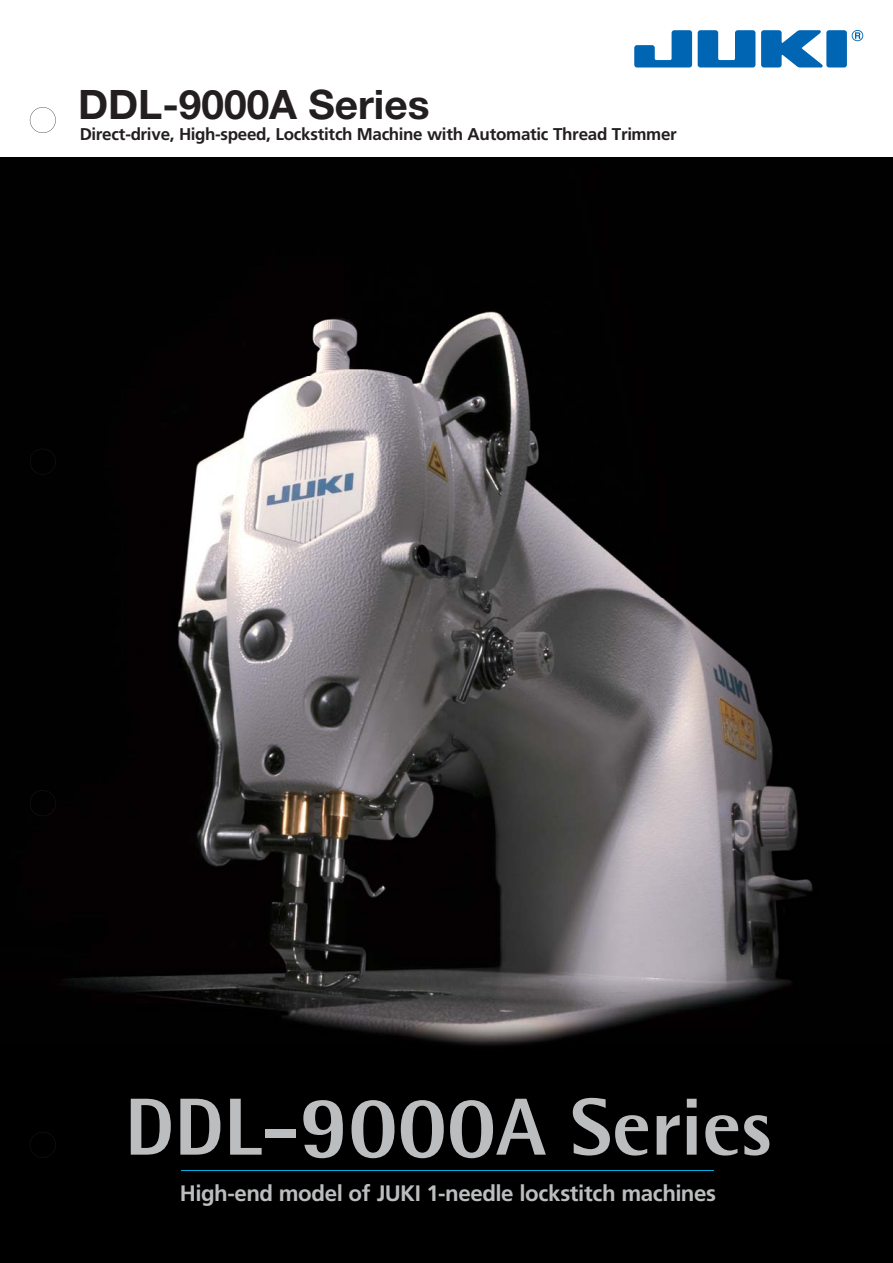
<style>
.page{position:relative;width:893px;height:1263px;background:#fff}
.page>*{position:absolute;margin:0;border:0;box-sizing:border-box;transform-origin:0 0}
.t1{font:800 81.15px "Rotis Semi Sans";color:#bbbdbf}
.t2{font:700 40.65px "Helvetica Neue";color:#231f20}
.t3{font:700 22.35px "Frutiger";letter-spacing:-.02em;color:#bbbdbf}
.t4{font:700 16.95px "Frutiger";letter-spacing:-.015em;color:#231f20}
.s1{font-size:88.65px}
</style>
<div class="page">
<img style="left:0;top:157px;width:893px;height:1106px">
<hr style="left:181px;top:1170px;width:532px;height:1px;background:#00afdd">
<svg style="left:30px;top:1132px;width:26px;height:26px"></svg>
<svg style="left:30px;top:790px;width:26px;height:26px"></svg>
<svg style="left:30px;top:449px;width:26px;height:26px"></svg>
<svg style="left:30px;top:107px;width:26px;height:26px"></svg>
<svg style="left:634px;top:30px;width:58px;height:38px"></svg>
<svg style="left:698px;top:30px;width:57px;height:38px"></svg>
<svg style="left:761px;top:30px;width:62px;height:38px"></svg>
<div style="left:826px;top:30px;width:21px;height:38px;background:#0066b3;border-radius:3px"></div>
<svg style="left:852px;top:30px;width:11px;height:11px"></svg>
<h2 class="t2" style="left:78px;top:90px;width:353px">DDL-9000A Series</h2>
<p class="t4" style="left:80px;top:127px;width:599px">Direct-drive, High-speed, Lockstitch Machine with Automatic Thread Trimmer</p>
<h1 class="t1" style="left:125px;top:1099px;width:648px">DDL-<span class="s1">9000</span>A Series</h1>
<h3 class="t3" style="left:180px;top:1184px;width:538px">High-end model of JUKI 1-needle lockstitch machines</h3>
</div>
